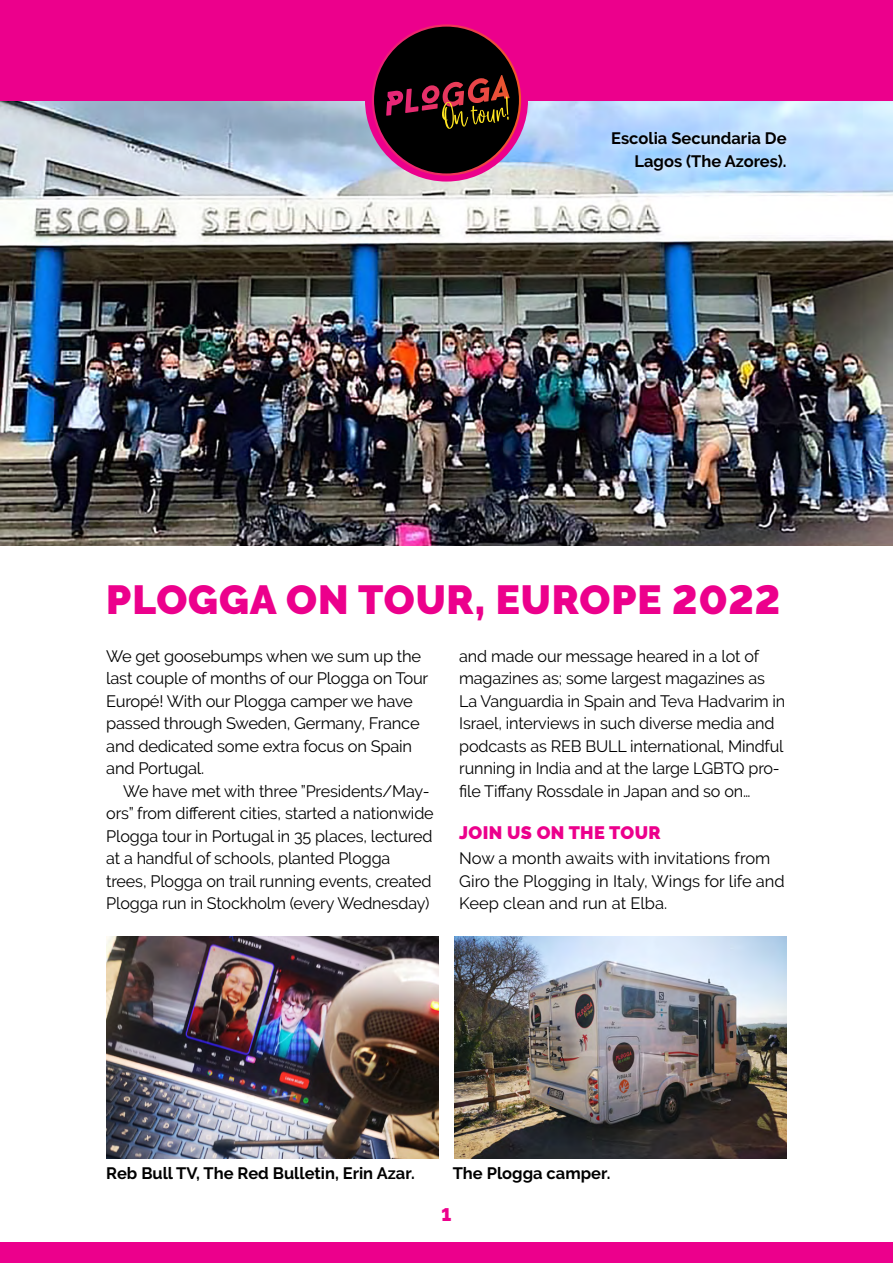
<style>
.page{position:relative;width:893px;height:1263px;background:#fff}
.page>*{position:absolute;margin:0;border:0;box-sizing:border-box;transform-origin:0 0}
.t1{font:900 40.5px "Raleway";letter-spacing:.02em;color:#ec008c}
.t2{font:900 18px "Raleway";letter-spacing:.02em;color:#ec008c}
.t3{font:16.5px/22.5px "Raleway";letter-spacing:-.01em;color:#000}
.t4{font:700 16.5px/22.5px "Raleway";color:#000;text-align:right}
</style>
<div class="page">
<img style="left:0;top:100px;width:893px;height:445px">
<img style="left:454px;top:936px;width:333px;height:222px">
<img style="left:106px;top:936px;width:333px;height:222px">
<div style="left:603px;top:125px;width:192px;height:56px;background:#fff;opacity:.75"></div>
<div style="left:0;top:0;width:893px;height:100px;background:#ec008c"></div>
<div style="left:0;top:1242px;width:893px;height:21px;background:#ec008c"></div>
<div style="left:365px;top:19px;width:163px;height:163px;background:#ec008c;border-radius:50%"></div>
<svg style="left:372px;top:24px;width:149px;height:152px"></svg>
<p class="t4" style="left:611px;top:127px;width:177px">Escolia Secundaria De<br>Lagos (The Azores).</p>
<h1 class="t1" style="left:106px;top:576px;width:675px">PLOGGA ON TOUR, EUROPE 2022</h1>
<p class="t3" style="left:106px;top:644px;width:324px">We get goosebumps when we sum up the last couple of months of our Plogga on Tour Europé! With our Plogga camper we have passed through Sweden, Germany, France and dedicated some extra focus on Spain and Portugal.</p>
<p class="t3" style="left:106px;top:779px;width:329px;text-indent:17px">We have met with three ”Presidents/May&shy;ors” from different cities, started a nationwide Plogga tour in Portugal in 35 places, lectured at a handful of schools, planted Plogga trees, Plogga on trail running events, created Plogga run in Stockholm (every Wednesday)</p>
<p class="t3" style="left:459px;top:644px;width:328px">and made our message heared in a lot of magazines as; some largest magazines as La Vanguardia in Spain and Teva Hadvarim in Israel, interviews in such diverse media and podcasts as REB BULL international, Mindful running in India and at the large LGBTQ pro&shy;file Tiffany Rossdale in Japan and so on…</p>
<p class="t2" style="left:459px;top:822px;width:203px">JOIN US ON THE TOUR</p>
<p class="t3" style="left:459px;top:847px;width:327px">Now a month awaits with invitations from<br>Giro the Plogging in Italy, Wings for life and<br>Keep clean and run at Elba.</p>
<p class="t4" style="left:106px;top:1162px;width:310px">Reb Bull TV, The Red Bulletin, Erin Azar.</p>
<p class="t4" style="left:453px;top:1162px;width:159px">The Plogga camper.</p>
<p class="t2" style="left:442px;top:1204px;width:11px">1</p>
</div>
